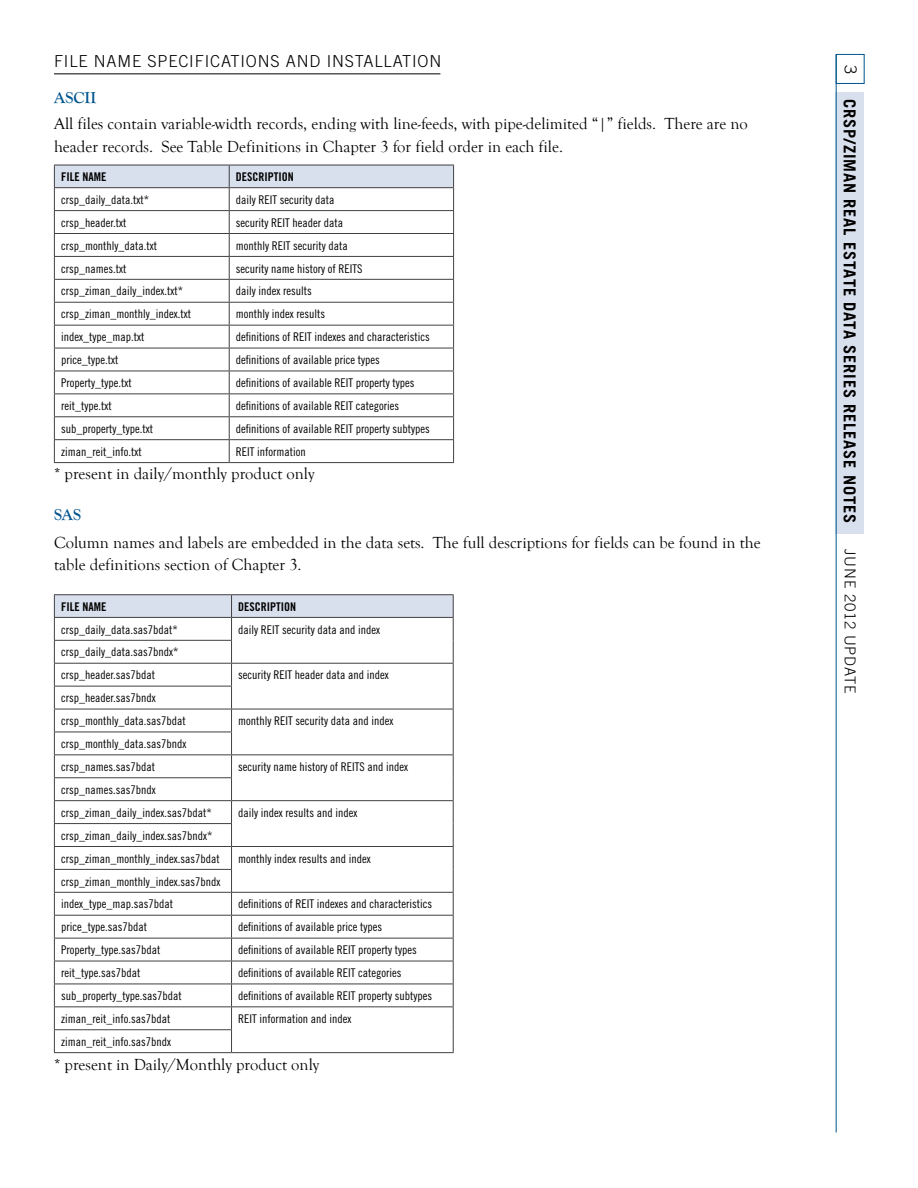
<style>
.page{position:relative;width:918px;height:1188px;background:#fff}
.page>*{position:absolute;margin:0;border:0;box-sizing:border-box;transform-origin:0 0}
.t1{font:16.5px/22.5px "Goudy Old Style T";color:#000}
.t2{font:700 16.5px "Trade Gothic";letter-spacing:.05em;color:#000}
.t3{font:300 16.5px "Trade Gothic";letter-spacing:.05em;color:#000}
.t4{font:700 16.5px "Goudy Old Style T";color:#00558f}
.t5{font:300 15px "Trade Gothic";letter-spacing:.05em;color:#000}
.t6{font:12px/23px "Trade Gothic Cond Eighteen";color:#000}
.t7{font:12px "Trade Gothic Bold Cond Twenty";color:#000}
</style>
<div class="page">
<div style="left:836px;top:92px;width:28px;height:441px;background:#d9e0ed"></div>
<hr style="left:836px;top:54px;width:1px;height:1079px;background:#00558f">
<div style="left:836px;top:54px;width:29px;height:30px;border:1px solid #00558f"></div>
<hr style="left:54px;top:73px;width:386px;height:1px;background:#000">
<svg style="left:54px;top:165px;width:400px;height:297px"></svg>
<hr style="left:54px;top:462px;width:175px;height:1px;background:#414042">
<hr style="left:229px;top:462px;width:225px;height:1px;background:#414042">
<hr style="left:54px;top:594px;width:178px;height:1px;background:#414042">
<hr style="left:232px;top:594px;width:222px;height:1px;background:#414042">
<svg style="left:54px;top:595px;width:400px;height:457px"></svg>
<hr style="left:54px;top:1052px;width:178px;height:1px;background:#414042">
<hr style="left:232px;top:1052px;width:222px;height:1px;background:#414042">
<h1 class="t3" style="left:54px;top:51px;width:389px">FILE NAME SPECIFICATIONS AND I NSTALLATION</h1>
<h1 class="t4" style="left:54px;top:88px;width:38px">ASCII</h1>
<h1 class="t1" style="left:54px;top:113px;width:695px">All files contain variable-width records, ending with line-feeds, with pipe-delimited “|” fields. There are no header records. See Table Definitions in Chapter 3 for field order in each file.</h1>
<p class="t7" style="left:61px;top:169px;width:47px">FILE NAME</p>
<p class="t7" style="left:236px;top:169px;width:59px">DESCRIPTION</p>
<p class="t6" style="left:61px;top:188px;width:89px">crsp_daily_data.txt*</p>
<p class="t6" style="left:236px;top:188px;width:100px">daily REIT security data</p>
<p class="t6" style="left:61px;top:211px;width:67px">crsp_header.txt</p>
<p class="t6" style="left:236px;top:211px;width:109px">security REIT header data</p>
<p class="t6" style="left:61px;top:234px;width:97px">crsp_monthly_data.txt</p>
<p class="t6" style="left:236px;top:234px;width:113px">monthly REIT security data</p>
<p class="t6" style="left:61px;top:257px;width:67px">crsp_names.txt</p>
<p class="t6" style="left:236px;top:257px;width:128px">security name history of REITS</p>
<p class="t6" style="left:61px;top:280px;width:123px">crsp_ziman_daily_index.txt*</p>
<p class="t6" style="left:236px;top:280px;width:77px">daily index results</p>
<p class="t6" style="left:61px;top:303px;width:131px">crsp_ziman_monthly_index.txt</p>
<p class="t6" style="left:236px;top:303px;width:91px">monthly index results</p>
<p class="t6" style="left:61px;top:325px;width:85px">index_type_map.txt</p>
<p class="t6" style="left:236px;top:325px;width:195px">definitions of REIT indexes and characteristics</p>
<p class="t6" style="left:61px;top:348px;width:59px">price_type.txt</p>
<p class="t6" style="left:236px;top:348px;width:145px">definitions of available price types</p>
<p class="t6" style="left:61px;top:371px;width:72px">Property_type.txt</p>
<p class="t6" style="left:236px;top:371px;width:180px">definitions of available REIT property types</p>
<p class="t6" style="left:61px;top:394px;width:52px">reit_type.txt</p>
<p class="t6" style="left:236px;top:394px;width:165px">definitions of available REIT categories</p>
<p class="t6" style="left:61px;top:417px;width:93px">sub_property_type.txt</p>
<p class="t6" style="left:236px;top:417px;width:195px">definitions of available REIT property subtypes</p>
<p class="t6" style="left:61px;top:440px;width:82px">ziman_reit_info.txt</p>
<p class="t6" style="left:236px;top:440px;width:71px">REIT information</p>
<h1 class="t1" style="left:54px;top:463px;width:262px">* present in daily/monthly product only</h1>
<h1 class="t4" style="left:54px;top:505px;width:29px">SAS</h1>
<h1 class="t1" style="left:54px;top:532px;width:708px">Column names and labels are embedded in the data sets. The full descriptions for fields can be found in the table definitions section of Chapter 3.</h1>
<p class="t7" style="left:61px;top:599px;width:47px">FILE NAME</p>
<p class="t7" style="left:238px;top:599px;width:59px">DESCRIPTION</p>
<p class="t6" style="left:61px;top:618px;width:118px">crsp_daily_data.sas7bdat*</p>
<p class="t6" style="left:238px;top:618px;width:143px">daily REIT security data and index</p>
<p class="t6" style="left:61px;top:641px;width:119px">crsp_daily_data.sas7bndx* crsp_header.sas7bdat</p>
<p class="t6" style="left:238px;top:664px;width:152px">security REIT header data and index</p>
<p class="t6" style="left:61px;top:686px;width:126px">crsp_header.sas7bndx crsp_monthly_data.sas7bdat</p>
<p class="t6" style="left:61px;top:732px;width:127px">crsp_monthly_data.sas7bndx crsp_names.sas7bdat</p>
<p class="t6" style="left:61px;top:778px;width:152px">crsp_names.sas7bndx crsp_ziman_daily_index.sas7bdat*</p>
<p class="t6" style="left:61px;top:824px;width:160px">crsp_ziman_daily_index.sas7bndx* crsp_ziman_monthly_index.sas7bdat</p>
<p class="t6" style="left:61px;top:870px;width:161px">crsp_ziman_monthly_index.sas7bndx index_type_map.sas7bdat</p>
<p class="t6" style="left:238px;top:709px;width:157px">monthly REIT security data and index</p>
<p class="t6" style="left:238px;top:755px;width:171px">security name history of REITS and index</p>
<p class="t6" style="left:238px;top:801px;width:121px">daily index results and index</p>
<p class="t6" style="left:238px;top:847px;width:134px">monthly index results and index</p>
<p class="t6" style="left:238px;top:893px;width:195px">definitions of REIT indexes and characteristics</p>
<p class="t6" style="left:61px;top:915px;width:87px">price_type.sas7bdat</p>
<p class="t6" style="left:238px;top:915px;width:145px">definitions of available price types</p>
<p class="t6" style="left:61px;top:938px;width:101px">Property_type.sas7bdat</p>
<p class="t6" style="left:238px;top:938px;width:180px">definitions of available REIT property types</p>
<p class="t6" style="left:61px;top:961px;width:81px">reit_type.sas7bdat</p>
<p class="t6" style="left:238px;top:961px;width:165px">definitions of available REIT categories</p>
<p class="t6" style="left:61px;top:984px;width:122px">sub_property_type.sas7bdat</p>
<p class="t6" style="left:238px;top:984px;width:195px">definitions of available REIT property subtypes</p>
<p class="t6" style="left:61px;top:1007px;width:111px">ziman_reit_info.sas7bdat</p>
<p class="t6" style="left:238px;top:1007px;width:115px">REIT information and index</p>
<p class="t6" style="left:61px;top:1030px;width:111px">ziman_reit_info.sas7bndx</p>
<h1 class="t1" style="left:54px;top:1053px;width:267px">* present in Daily/Monthly product only</h1>
<h1 class="t3" style="left:861px;top:65px;width:11px;rotate:90deg">3</h1>
<h1 class="t2" style="left:860px;top:99px;width:424px;rotate:90deg">CRSP/Ziman Real Estate Data Series Release Notes</h1>
<p class="t5" style="left:859px;top:549px;width:146px;rotate:90deg">JUNE 2012 U PDATE</p>
</div>
